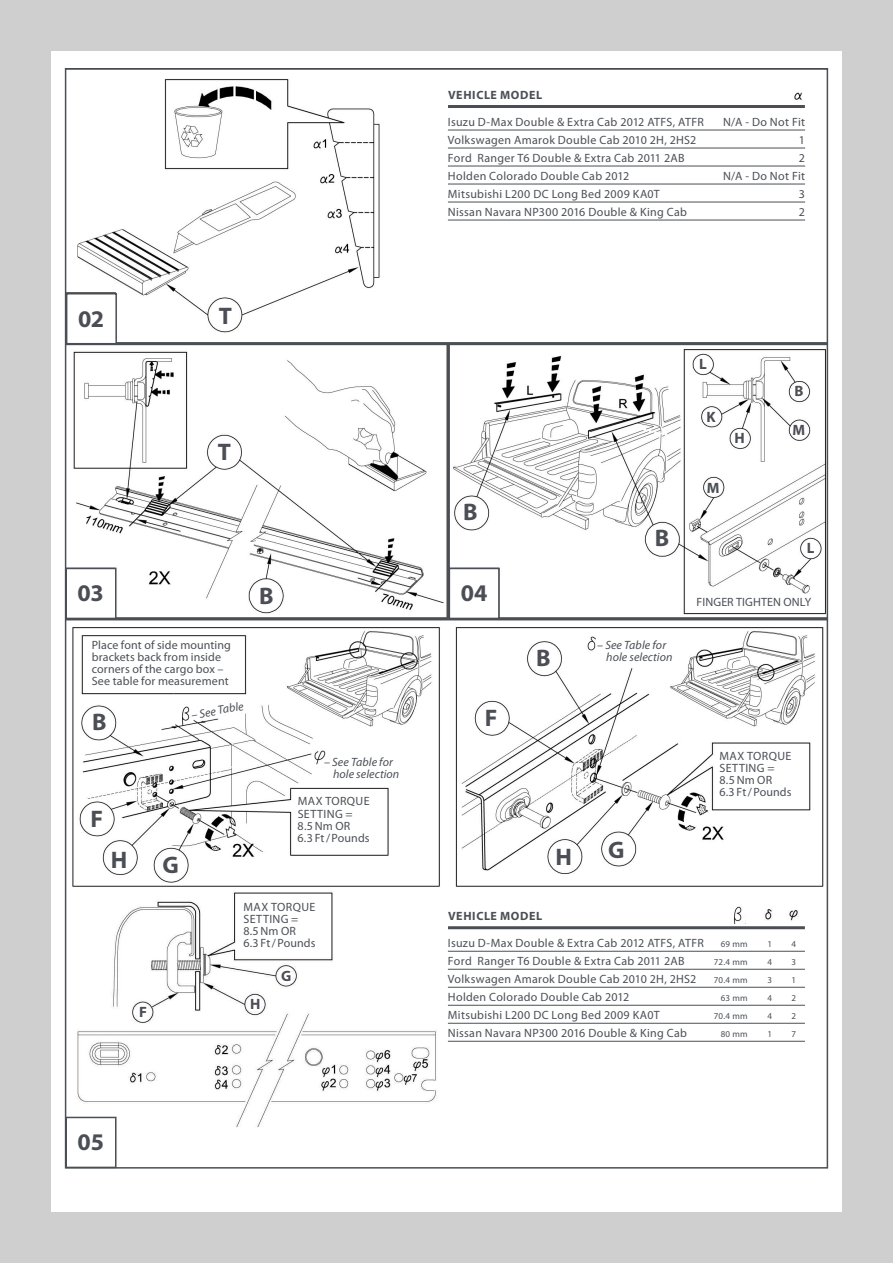
<style>
.page{position:relative;width:893px;height:1263px;background:#cecfce}
.page>*{position:absolute;margin:0;border:0;box-sizing:border-box;transform-origin:0 0}
.t1{font:700 24px "Myriad Pro";letter-spacing:-.015em;color:#4b4f55}
.t2{font:700 15px "Myriad Pro";color:#4b4f55}
.t3{font:12px/12px "Myriad Pro";letter-spacing:.02em;color:#4b4f55}
.t4{font:italic 12px/12px "Myriad Pro";letter-spacing:.005em;color:#4b4f55}
.t5{font:700 12px "Myriad Pro";letter-spacing:.055em;color:#4b4f55}
.t6{font:9px "Myriad Pro";letter-spacing:.035em;color:#4b4f55}
</style>
<div class="page">
<div style="left:51px;top:51px;width:791px;height:1161px;background:#fff"></div>
<img style="left:68px;top:79px;width:757px;height:1049px">
<hr style="left:65px;top:342px;width:762px;height:3px;background:#4b4f55">
<hr style="left:65px;top:617px;width:762px;height:3px;background:#4b4f55">
<hr style="left:448px;top:105px;width:357px;height:3px;background:#4b4f55">
<hr style="left:448px;top:130px;width:357px;height:1px;background:#4b4f55">
<hr style="left:448px;top:148px;width:357px;height:1px;background:#4b4f55">
<hr style="left:448px;top:166px;width:357px;height:1px;background:#4b4f55">
<hr style="left:448px;top:184px;width:357px;height:1px;background:#4b4f55">
<hr style="left:448px;top:202px;width:357px;height:1px;background:#4b4f55">
<hr style="left:448px;top:220px;width:357px;height:1px;background:#4b4f55">
<hr style="left:448px;top:926px;width:357px;height:3px;background:#4b4f55">
<hr style="left:448px;top:951px;width:357px;height:1px;background:#4b4f55">
<hr style="left:448px;top:969px;width:357px;height:1px;background:#4b4f55">
<hr style="left:448px;top:987px;width:357px;height:1px;background:#4b4f55">
<hr style="left:448px;top:1005px;width:357px;height:1px;background:#4b4f55">
<hr style="left:448px;top:1023px;width:357px;height:1px;background:#4b4f55">
<hr style="left:448px;top:1041px;width:357px;height:1px;background:#4b4f55">
<img style="left:788px;top:85px;width:15px;height:18px">
<img style="left:728px;top:900px;width:17px;height:23px">
<img style="left:763px;top:907px;width:10px;height:14px">
<svg style="left:787px;top:909px;width:11px;height:13px"></svg>
<div style="left:66px;top:293px;width:51px;height:51px;background:#fff;border:2px solid #4b4f55"></div>
<div style="left:65px;top:568px;width:52px;height:51px;background:#fff;border:2px solid #4b4f55"></div>
<div style="left:449px;top:568px;width:51px;height:51px;background:#fff;border:2px solid #4b4f55"></div>
<hr style="left:447px;top:344px;width:3px;height:275px;background:#4b4f55">
<div style="left:65px;top:1117px;width:52px;height:51px;background:#fff;border:2px solid #4b4f55"></div>
<h1 class="t1" style="left:78px;top:303px;width:28px">02</h1>
<h1 class="t1" style="left:219px;top:300px;width:15px">T</h1>
<h1 class="t1" style="left:218px;top:436px;width:15px">T</h1>
<p class="t5" style="left:448px;top:87px;width:96px">VEHICLE MODEL</p>
<p class="t3" style="left:448px;top:115px;width:257px">Isuzu D-Max Double &amp; Extra Cab 2012 ATFS, ATFR</p>
<p class="t3" style="left:723px;top:115px;width:84px">N/A - Do N ot Fit</p>
<p class="t3" style="left:448px;top:133px;width:250px">Volkswagen Amarok Double Cab 2010 2H, 2HS2</p>
<p class="t3" style="left:799px;top:133px;width:8px">1</p>
<p class="t3" style="left:448px;top:151px;width:238px">Ford Ranger T6 Double &amp; Extra Cab 2011 2AB</p>
<p class="t3" style="left:799px;top:151px;width:8px">2</p>
<p class="t3" style="left:448px;top:169px;width:183px">Holden Colorado Double Cab 2012</p>
<p class="t3" style="left:723px;top:169px;width:84px">N/A - Do N ot Fit</p>
<p class="t3" style="left:448px;top:187px;width:213px">Mitsubishi L200 DC Long Bed 2009 KA0T</p>
<p class="t3" style="left:799px;top:187px;width:8px">3</p>
<p class="t3" style="left:448px;top:205px;width:241px">Nissan Navara NP300 2016 Double &amp; King Cab</p>
<p class="t3" style="left:799px;top:205px;width:8px">2</p>
<h1 class="t1" style="left:463px;top:496px;width:16px">B</h1>
<h1 class="t1" style="left:655px;top:523px;width:16px">B</h1>
<p class="t2" style="left:699px;top:354px;width:8px">L</p>
<p class="t2" style="left:706px;top:407px;width:11px">K</p>
<p class="t2" style="left:707px;top:478px;width:14px">M</p>
<p class="t2" style="left:735px;top:428px;width:12px">H</p>
<p class="t2" style="left:794px;top:381px;width:11px">B</p>
<p class="t2" style="left:792px;top:420px;width:14px">M</p>
<p class="t2" style="left:807px;top:538px;width:8px">L</p>
<h1 class="t1" style="left:78px;top:578px;width:28px">03</h1>
<h1 class="t1" style="left:461px;top:578px;width:28px">04</h1>
<h1 class="t1" style="left:259px;top:580px;width:16px">B</h1>
<p class="t3" style="left:92px;top:639px;width:141px">Place font of side mounting brackets back from inside corners of the cargo box –<br>See table for measurement</p>
<h1 class="t1" style="left:92px;top:706px;width:16px">B</h1>
<p class="t4" style="left:190px;top:709px;width:55px;rotate:-10deg">– See Table</p>
<h1 class="t1" style="left:90px;top:803px;width:14px">F</h1>
<h1 class="t1" style="left:111px;top:844px;width:18px">H</h1>
<h1 class="t1" style="left:162px;top:849px;width:18px">G</h1>
<p class="t4" style="left:333px;top:755px;width:68px;text-indent:-9px">– See Table for hole selection</p>
<p class="t3" style="left:298px;top:795px;width:74px">MAX torque setting =<br>8.5 Nm OR<br>6.3 Ft /Pounds</p>
<h1 class="t1" style="left:485px;top:702px;width:14px">F</h1>
<p class="t4" style="left:597px;top:639px;width:70px">– See Table for</p>
<h1 class="t1" style="left:536px;top:642px;width:16px">B</h1>
<p class="t4" style="left:606px;top:651px;width:68px">hole selection</p>
<p class="t3" style="left:697px;top:596px;width:116px">Finger tighten only</p>
<h1 class="t1" style="left:555px;top:841px;width:18px">H</h1>
<h1 class="t1" style="left:608px;top:834px;width:18px">G</h1>
<p class="t3" style="left:719px;top:749px;width:74px">MAX torque setting =<br>8.5 Nm OR<br>6.3 Ft /Pounds</p>
<p class="t2" style="left:139px;top:1002px;width:9px">F</p>
<h1 class="t1" style="left:78px;top:1127px;width:28px">05</h1>
<p class="t3" style="left:243px;top:900px;width:74px">MAX torque setting =<br>8.5 Nm OR<br>6.3 Ft /Pounds</p>
<p class="t2" style="left:250px;top:994px;width:12px">H</p>
<p class="t2" style="left:281px;top:966px;width:12px">G</p>
<p class="t5" style="left:448px;top:908px;width:96px">VEHICLE MODEL</p>
<p class="t3" style="left:448px;top:936px;width:257px">Isuzu D-Max Double &amp; Extra Cab 2012 ATFS, ATFR</p>
<p class="t6" style="left:721px;top:938px;width:28px">69 mm</p>
<p class="t6" style="left:767px;top:938px;width:6px">1</p>
<p class="t6" style="left:791px;top:938px;width:6px">4</p>
<p class="t3" style="left:448px;top:954px;width:238px">Ford Ranger T6 Double &amp; Extra Cab 2011 2AB</p>
<p class="t6" style="left:714px;top:956px;width:36px">72.4 mm</p>
<p class="t6" style="left:767px;top:956px;width:6px">4</p>
<p class="t6" style="left:791px;top:956px;width:6px">3</p>
<p class="t3" style="left:448px;top:972px;width:250px">Volkswagen Amarok Double Cab 2010 2H, 2HS2</p>
<p class="t6" style="left:714px;top:974px;width:35px">70.4 mm</p>
<p class="t6" style="left:767px;top:974px;width:6px">3</p>
<p class="t6" style="left:791px;top:974px;width:6px">1</p>
<p class="t3" style="left:448px;top:990px;width:183px">Holden Colorado Double Cab 2012</p>
<p class="t6" style="left:721px;top:992px;width:28px">63 mm</p>
<p class="t6" style="left:767px;top:992px;width:6px">4</p>
<p class="t6" style="left:791px;top:992px;width:6px">2</p>
<p class="t3" style="left:448px;top:1008px;width:213px">Mitsubishi L200 DC Long Bed 2009 KA0T</p>
<p class="t6" style="left:714px;top:1010px;width:35px">70.4 mm</p>
<p class="t6" style="left:767px;top:1010px;width:6px">4</p>
<p class="t6" style="left:791px;top:1010px;width:6px">2</p>
<p class="t3" style="left:448px;top:1026px;width:241px">Nissan Navara NP300 2016 Double &amp; King Cab</p>
<p class="t6" style="left:721px;top:1028px;width:29px">80 mm</p>
<p class="t6" style="left:767px;top:1028px;width:6px">1</p>
<p class="t6" style="left:791px;top:1028px;width:6px">7</p>
</div>
